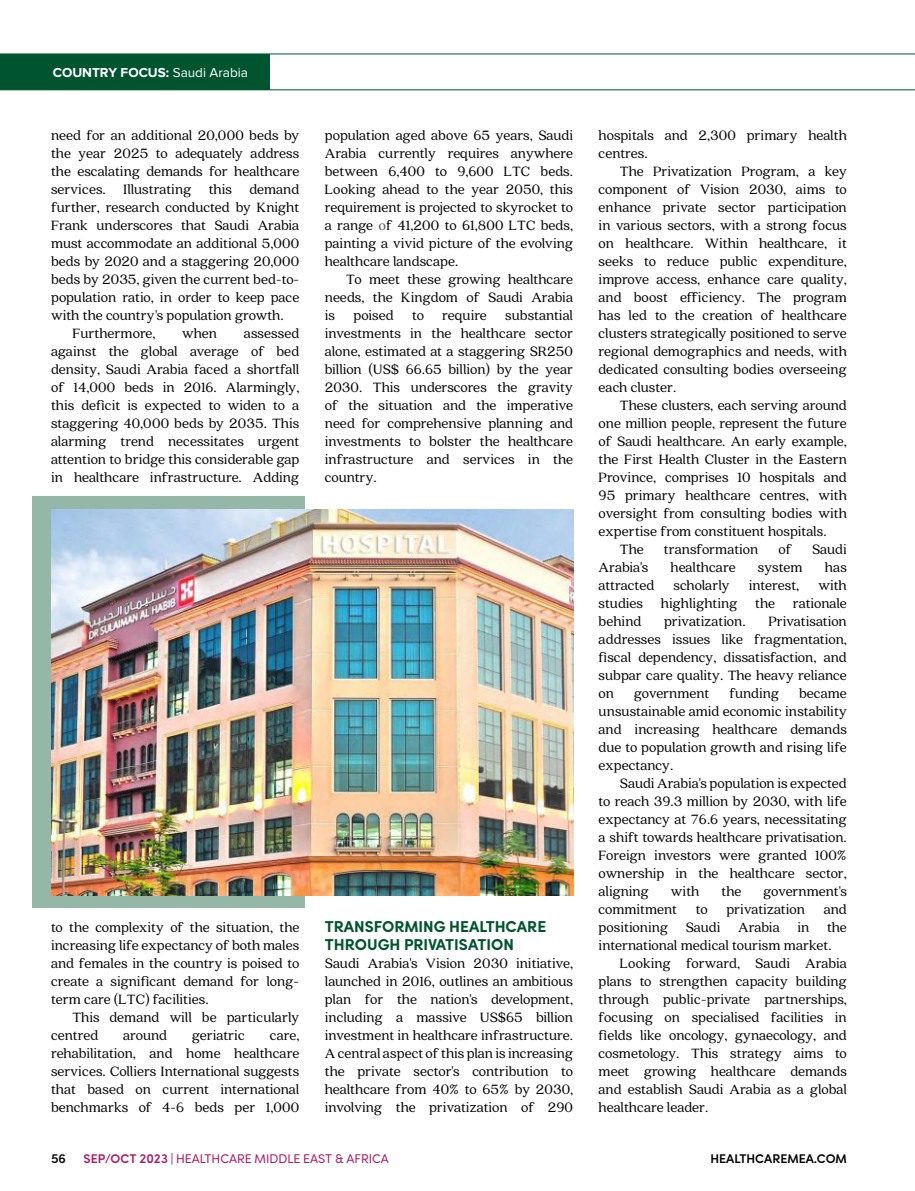
<style>
.page{position:relative;width:915px;height:1191px;background:#fff}
.page>*{position:absolute;margin:0;border:0;box-sizing:border-box;transform-origin:0 0}
.t1{font:15px/18px "Quincy CF";color:#000;text-align:justify}
.t2{font:800 15px/18px "Rozanova GEO";color:#005430}
.t3{font:700 13.5px "Proxima Nova";color:#fff}
.t4{font:12px "Rozanova GEO";color:#ab1962}
.t5{font:700 12px "Rozanova GEO";color:#000}
.s1{font-weight:400}
.s2{font-family:"Minion Pro";color:#575756}
.s3{font-weight:700}
</style>
<div class="page">
<hr style="left:0;top:90px;width:914px;height:1px;background:#005430">
<hr style="left:0;top:54px;width:914px;height:1px;background:#005430">
<div style="left:0;top:54px;width:269px;height:35px;background:#005430"></div>
<div style="left:33px;top:496px;width:272px;height:412px;background:#94b7a8"></div>
<img style="left:51px;top:510px;width:522px;height:386px">
<p class="t3" style="left:53px;top:67px;width:197px">COUNTRY FOCUS: <span class="s1">Saudi Arabia</span></p>
<p class="t1" style="left:51px;top:126px;width:250px">need for an additional 20,000 beds by</p>
<p class="t1" style="left:51px;top:144px;width:250px">the year 2025 to adequately address</p>
<p class="t1" style="left:51px;top:162px;width:250px">the escalating demands for healthcare</p>
<p class="t1" style="left:51px;top:180px;width:250px">services. Illustrating this demand</p>
<p class="t1" style="left:51px;top:198px;width:250px">further, research conducted by Knight</p>
<p class="t1" style="left:51px;top:216px;width:250px">Frank underscores that Saudi Arabia</p>
<p class="t1" style="left:51px;top:234px;width:250px">must accommodate an additional 5,000</p>
<p class="t1" style="left:51px;top:252px;width:250px">beds by 2020 and a staggering 20,000</p>
<p class="t1" style="left:51px;top:270px;width:250px">beds by 2035, given the current bed-to-</p>
<p class="t1" style="left:51px;top:288px;width:250px">population ratio, in order to keep pace</p>
<p class="t1" style="left:51px;top:306px;width:234px">with the country's population growth.</p>
<p class="t1" style="left:72px;top:324px;width:85px">Furthermore,</p>
<p class="t1" style="left:182px;top:324px;width:36px">when</p>
<p class="t1" style="left:51px;top:324px;width:250px;text-indent:193px">assessed against the global average of bed density, Saudi Arabia faced a shortfall of 14,000 beds in 2016. Alarmingly, this deficit is expected to widen to a staggering 40,000 beds by 2035. This alarming trend necessitates urgent attention to bridge this considerable gap in healthcare infrastructure. Adding</p>
<p class="t1" style="left:325px;top:126px;width:250px">population aged above 65 years, Saudi Arabia currently requires anywhere between 6,400 to 9,600 LTC beds.<br>Looking ahead to the year 2050, this requirement is projected to skyrocket to a range <span class="s2">o</span>f 41,200 to 61,800 LTC beds, painting a vivid picture of the evolving healthcare landscape.</p>
<p class="t1" style="left:325px;top:270px;width:250px;text-indent:21px">To meet these growing healthcare needs, the Kingdom of Saudi Arabia is poised to require substantial investments in the healthcare sector alone, estimated at a staggering SR250 billion (US$ 66.65 billion) by the year 2030. This underscores the gravity of the situation and the imperative need for comprehensive planning and investments to bolster the healthcare infrastructure and services in the country.</p>
<p class="t1" style="left:51px;top:918px;width:250px">to the complexity of the situation, the increasing life expectancy of both males and females in the country is poised to create a significant demand for long&shy;term care (LTC) facilities.</p>
<p class="t1" style="left:51px;top:1008px;width:250px;text-indent:21px">This demand will be particularly centred</p>
<p class="t1" style="left:123px;top:1026px;width:46px">around</p>
<p class="t1" style="left:192px;top:1026px;width:54px">geriatric</p>
<p class="t1" style="left:51px;top:1026px;width:250px;text-indent:219px">care, rehabilitation, and home healthcare services. Colliers International suggests that based on current international benchmarks of 4-6 beds per 1,000</p>
<p class="t2" style="left:325px;top:917px;width:223px">TRANSFORMING HEALTHCARE<br>THROUGH PRIVATISATION</p>
<p class="t1" style="left:325px;top:954px;width:250px">Saudi Arabia's Vision 2030 initiative, launched in 2016, outlines an ambitious plan for the nation's development, including a massive US$65 billion investment in healthcare infrastructure.<br>A central aspect of this plan is increasing the private sector's contribution to healthcare from 40% to 65% by 2030, involving the privatization of 290</p>
<p class="t1" style="left:598px;top:126px;width:250px">hospitals and 2,300 primary health centres.</p>
<p class="t1" style="left:598px;top:162px;width:250px;text-indent:21px">The Privatization Program, a key component of Vision 2030, aims to enhance private sector participation in various sectors, with a strong focus on healthcare. Within healthcare, it seeks to reduce public expenditure, improve access, enhance care quality, and boost efficiency. The program has led to the creation of healthcare clusters strategically positioned to serve regional demographics and needs, with dedicated consulting bodies overseeing each cluster.</p>
<p class="t1" style="left:619px;top:396px;width:228px">These clusters, each serving around</p>
<p class="t1" style="left:598px;top:414px;width:250px">one million people, represent the future</p>
<p class="t1" style="left:598px;top:432px;width:249px">of Saudi healthcare. An early example,</p>
<p class="t1" style="left:598px;top:450px;width:250px">the First Health Cluster in the Eastern</p>
<p class="t1" style="left:598px;top:468px;width:250px">Province, comprises 10 hospitals and</p>
<p class="t1" style="left:598px;top:486px;width:250px">95 primary healthcare centres, with</p>
<p class="t1" style="left:598px;top:504px;width:250px">oversight from consulting bodies with</p>
<p class="t1" style="left:598px;top:522px;width:229px">expertise from constituent hospitals.</p>
<p class="t1" style="left:619px;top:540px;width:25px">The</p>
<p class="t1" style="left:663px;top:540px;width:96px">transformation</p>
<p class="t1" style="left:778px;top:540px;width:15px">of</p>
<p class="t1" style="left:811px;top:540px;width:36px">Saudi</p>
<p class="t1" style="left:598px;top:558px;width:51px">Arabia's</p>
<p class="t1" style="left:670px;top:558px;width:66px">healthcare</p>
<p class="t1" style="left:757px;top:558px;width:46px">system</p>
<p class="t1" style="left:824px;top:558px;width:24px">has</p>
<p class="t1" style="left:598px;top:576px;width:57px">attracted</p>
<p class="t1" style="left:673px;top:576px;width:58px">scholarly</p>
<p class="t1" style="left:748px;top:576px;width:52px">interest,</p>
<p class="t1" style="left:598px;top:576px;width:250px;text-indent:220px">with studies highlighting the rationale behind</p>
<p class="t1" style="left:598px;top:612px;width:250px;text-indent:170px">Privatisation addresses issues like fragmentation, fiscal dependency, dissatisfaction, and subpar care quality. The heavy reliance on</p>
<p class="t1" style="left:663px;top:612px;width:83px">privatization.</p>
<p class="t1" style="left:633px;top:684px;width:77px">government</p>
<p class="t1" style="left:729px;top:684px;width:51px">funding</p>
<p class="t1" style="left:598px;top:684px;width:250px;text-indent:200px">became unsustainable amid economic instability and increasing healthcare demands due to population growth and rising life expectancy.</p>
<p class="t1" style="left:598px;top:774px;width:250px;text-indent:21px">Saudi Arabia's population is expected to reach 39.3 million by 2030, with life expectancy at 76.6 years, necessitating a shift towards healthcare privatisation.<br>Foreign investors were granted 100% ownership in the healthcare sector, aligning</p>
<p class="t1" style="left:670px;top:882px;width:30px">with</p>
<p class="t1" style="left:721px;top:882px;width:21px">the</p>
<p class="t1" style="left:763px;top:882px;width:85px">government's</p>
<p class="t1" style="left:598px;top:900px;width:80px">commitment</p>
<p class="t1" style="left:695px;top:900px;width:13px">to</p>
<p class="t1" style="left:726px;top:900px;width:80px">privatization</p>
<p class="t1" style="left:598px;top:900px;width:250px;text-indent:225px">and positioning Saudi Arabia in the international medical tourism market.</p>
<p class="t1" style="left:598px;top:954px;width:250px;text-indent:21px">Looking forward, Saudi Arabia plans to strengthen capacity building through public-private partnerships, focusing on specialised facilities in fields like oncology, gynaecology, and cosmetology. This strategy aims to meet growing healthcare demands and establish Saudi Arabia as a global healthcare leader.</p>
<p class="t5" style="left:51px;top:1150px;width:16px">56</p>
<p class="t4" style="left:84px;top:1150px;width:307px"><span class="s3">SEP/OCT 2023 |</span> HEALTHCARE MIDDLE EAST &amp; AFRICA</p>
<p class="t5" style="left:710px;top:1150px;width:138px">HEALTHCAREMEA.COM</p>
</div>
